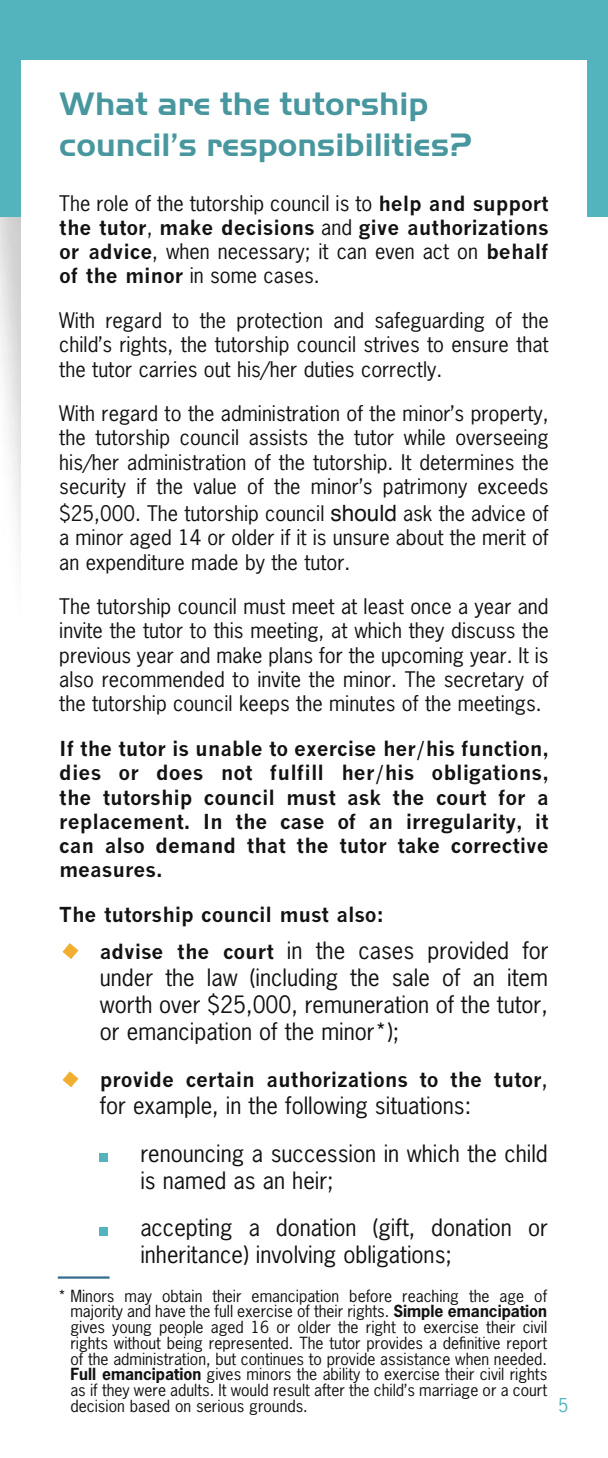
<style>
.page{position:relative;width:608px;height:1458px;background:#fff}
.page>*{position:absolute;margin:0;border:0;box-sizing:border-box;transform-origin:0 0}
.t1{font:700 33.75px/40.5px "Handel Got D";color:#48979f}
.t2{font:22.5px/27px "News Gothic Std";color:#121212}
.t3{font:20.25px/24.3px "News Gothic Std";color:#121212;text-align:justify}
.t4{font:700 20.25px/24.3px "M News Gothic";color:#121212;text-align:justify}
.t5{font:18px "News Gothic Std";color:#54b4bd}
.t6{font:15.75px/15.8px "News Gothic Std";color:#121212;text-align:justify}
.s1{font-family:"M News Gothic";font-weight:700}
.s2{font-family:"Helvetica";font-size:22.5px}
.s3{font-family:"M News Gothic";font-weight:700;font-size:20.25px}
.s4{font-family:"News Gothic Std";font-weight:400;font-size:22.5px}
.s5{font-weight:700}
</style>
<div class="page">
<div style="left:0;top:0;width:608px;height:217px;background:#54b4bd"></div>
<div style="left:21px;top:61px;width:565px;height:1016px;background:#fff"></div>
<svg style="left:62px;top:943px;width:16px;height:16px"></svg>
<svg style="left:62px;top:1071px;width:16px;height:16px"></svg>
<div style="left:100px;top:1153px;width:8px;height:9px;background:#54b4bd"></div>
<div style="left:100px;top:1228px;width:8px;height:8px;background:#54b4bd"></div>
<hr style="left:58px;top:1276px;width:51px;height:3px;background:#346d8d">
<h2 class="t1" style="left:59px;top:84px;width:414px">What are the tutorship council’s responsibilities?</h2>
<p class="t3" style="left:59px;top:191px;width:491px">The role of the tutorship council is to <span class="s1">help and support the tutor</span>, <span class="s1">make decisions</span> and <span class="s1">give authorizations or advice</span>, when necessary; it can even act on <span class="s1">behalf of the minor</span> in some cases.</p>
<p class="t3" style="left:59px;top:308px;width:491px">With regard to the protection and safeguarding of the child’s rights, the tutorship council strives to ensure that the tutor carries out his/her duties correctly.</p>
<p class="t3" style="left:59px;top:401px;width:491px">With regard to the administration of the minor’s property, the tutorship council assists the tutor while overseeing his/her administration of the tutorship. It determines the security if the value of the minor’s patrimony exceeds</p>
<p class="t3" style="left:59px;top:501px;width:490px">$25,000. The tutorship council <span class="s2">should</span> ask the advice of a minor aged 14 or older if it is unsure about the merit of an expenditure made by the tutor.</p>
<p class="t3" style="left:59px;top:594px;width:491px">The tutorship council must meet at least once a year and invite the tutor to this meeting, at which they discuss the previous year and make plans for the upcoming year. It is also recommended to invite the minor. The secretary of the tutorship council keeps the minutes of the meetings.</p>
<p class="t4" style="left:59px;top:736px;width:491px">If the tutor is unable to exercise her/his function, dies or does not fulfill her/his obligations, the tutorship council must ask the court for a replacement. In the case of an irregularity, it can also demand that the tutor take corrective measures.</p>
<p class="t4" style="left:59px;top:902px;width:326px">The tutorship council must also:</p>
<p class="t2" style="left:100px;top:937px;width:450px;text-align:justify"><span class="s3">advise the court</span> in the cases provided for under the law (including the sale of an item worth over $25,000, remuneration of the tutor, or emancipation of the minor*);</p>
<p class="t4" style="left:100px;top:1068px;width:449px">provide certain authorizations to the tutor<span class="s4">,</span></p>
<p class="t2" style="left:100px;top:1092px;width:373px">for example, in the following situations:</p>
<p class="t2" style="left:140px;top:1139px;width:409px">renouncing a succession in which the child is named as an heir;</p>
<p class="t2" style="left:140px;top:1214px;width:409px">accepting a donation (gift, donation or inheritance) involving obligations;</p>
<p class="t6" style="left:70px;top:1288px;width:478px;text-indent:-13px">* Minors may obtain their emancipation before reaching the age of majority and have the full exercise of their rights. <span class="s5">Simple emancipation </span>gives young people aged 16 or older the right to exercise their civil rights without being represented. The tutor provides a definitive report of the administration, but continues to provide assistance when needed.<br><span class="s5">Full emancipation</span> gives minors the ability to exercise their civil rights as if they were adults. It would result after the child’s marriage or a court decision based on serious grounds.</p>
<p class="t5" style="left:558px;top:1394px;width:12px">5</p>
</div>
